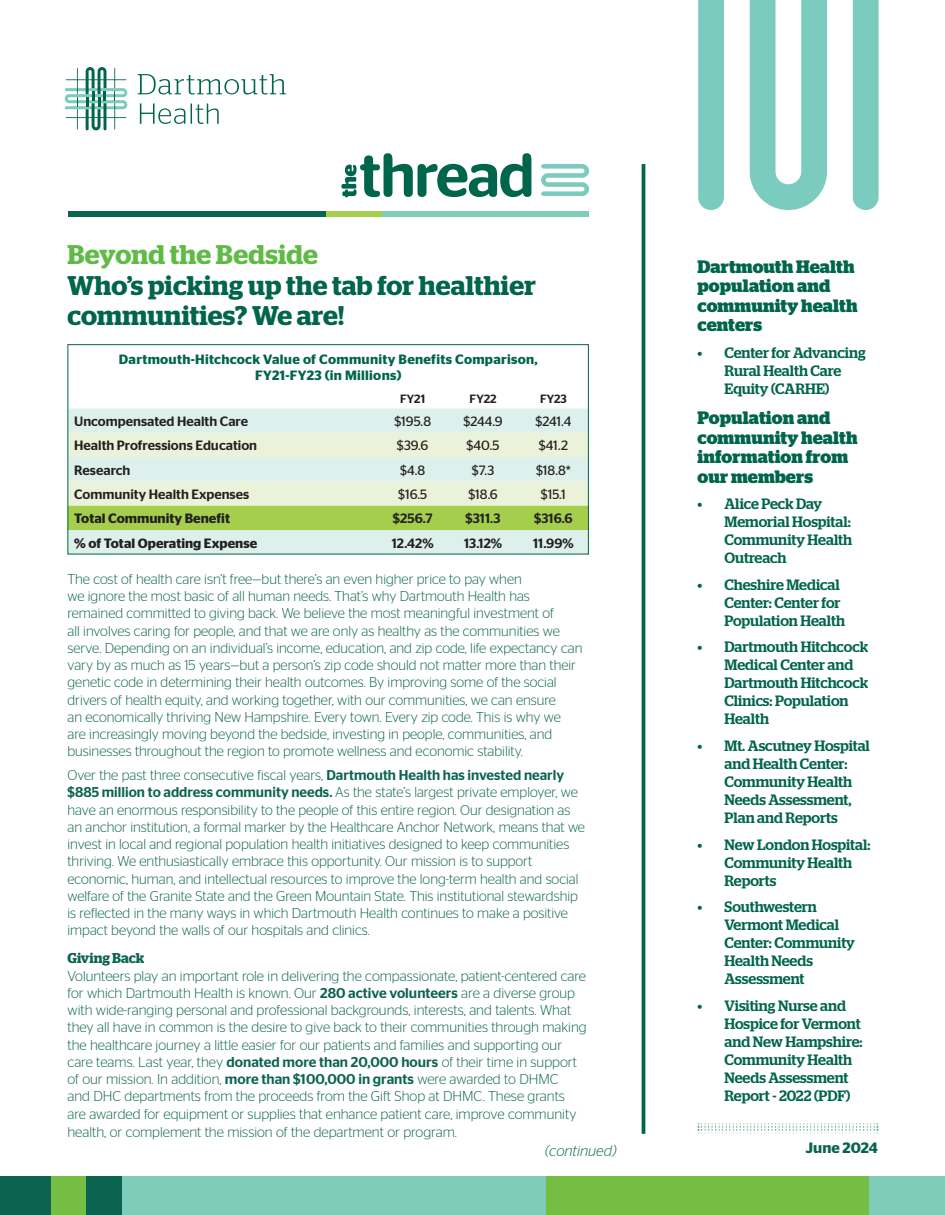
<style>
.page{position:relative;width:945px;height:1215px;background:#fff}
.page>*{position:absolute;margin:0;border:0;box-sizing:border-box;transform-origin:0 0}
.Body{font:600 27px/30.8px "Stag";letter-spacing:.005em;color:#00654b}
.Body-2{font:700 18px/19.5px "Stag";letter-spacing:.005em;color:#00654b}
.t1{font:500 15px/18px "Stag";color:#00654b}
.Body-3{font:italic 300 15px "Stag Sans";color:#0b6450}
.t2{font:600 15px "Stag Sans";color:#0b6450}
.Body-4{font:300 14.25px/17.2px "Stag Sans";color:#0b6450}
.t3{font:500 13.5px "Stag Sans";color:#231f20}
.t4{font:600 13.5px/16.2px "Stag Sans";letter-spacing:.02em;color:#00654b;text-align:center}
.t5{font:13.5px "Stag Sans";color:#231f20}
.t6{font:600 13.5px "Stag Sans";color:#231f20}
.t7{font:500 12px "Stag Sans";color:#231f20}
.s1{color:#60bb46}
.s2{font-weight:500}
.s3{font-family:"Stag";font-weight:600}
</style>
<div class="page">
<div style="left:0;top:1177px;width:123px;height:38px;background:#0b6450"></div>
<div style="left:123px;top:1177px;width:822px;height:38px;background:#7fccb8"></div>
<div style="left:546px;top:1177px;width:322px;height:38px;background:#75bd43"></div>
<div style="left:51px;top:1177px;width:35px;height:38px;background:#75bd43"></div>
<svg style="left:138px;top:74px;width:148px;height:21px"></svg>
<svg style="left:140px;top:103px;width:45px;height:21px"></svg>
<svg style="left:191px;top:103px;width:28px;height:21px"></svg>
<svg style="left:65px;top:67px;width:62px;height:63px"></svg>
<div style="left:68px;top:212px;width:311px;height:5px;background:#0b6450"></div>
<div style="left:379px;top:212px;width:210px;height:5px;background:#7fccb8"></div>
<div style="left:326px;top:212px;width:56px;height:5px;background:#a4ce4c"></div>
<svg style="left:698px;top:0;width:181px;height:210px"></svg>
<hr style="left:642px;top:164px;width:3px;height:970px;background:#00654b">
<svg style="left:541px;top:164px;width:48px;height:32px"></svg>
<svg style="left:341px;top:153px;width:190px;height:44px"></svg>
<svg style="left:698px;top:1123px;width:180px;height:11px"></svg>
<div style="left:70px;top:409px;width:517px;height:143px;background:#ddf0eb"></div>
<svg style="left:70px;top:433px;width:517px;height:97px;background:#d5e9ba"></svg>
<div style="left:68px;top:344px;width:521px;height:210px;border:1px solid #00654b"></div>
<p class="Body" style="left:68px;top:239px;width:470px"><span class="s1">Beyond the Bedside<br></span>Who’s picking up the tab for healthier communities? We are!</p>
<p class="Body-2" style="left:698px;top:257px;width:162px">Dartmouth Health population and community health centers</p>
<p class="t1" style="left:724px;top:343px;width:143px;text-indent:-27px">• Center for Advancing<br>Rural Health Care<br>Equity (CARHE)</p>
<p class="Body-2" style="left:698px;top:408px;width:162px">Population and community health information from our members</p>
<p class="t1" style="left:724px;top:495px;width:129px;text-indent:-27px">• Alice Peck Day<br>Memorial Hospital:<br>Community Health<br>Outreach</p>
<p class="t1" style="left:724px;top:575px;width:122px;text-indent:-27px">• Cheshire Medical<br>Center: Center for<br>Population Health</p>
<p class="t1" style="left:724px;top:638px;width:145px;text-indent:-27px">• Dartmouth Hitchcock<br>Medical Center and<br>Dartmouth Hitchcock<br>Clinics: Population<br>Health</p>
<p class="t1" style="left:724px;top:737px;width:147px;text-indent:-27px">• Mt. Ascutney Hospital and Health Center:<br>Community Health<br>Needs Assessment,<br>Plan and Reports</p>
<p class="t1" style="left:724px;top:835px;width:147px;text-indent:-27px">• New London Hospital:<br>Community Health<br>Reports</p>
<p class="t1" style="left:724px;top:898px;width:132px;text-indent:-27px">• Southwestern<br>Vermont Medical<br>Center: Community<br>Health Needs<br>Assessment</p>
<p class="t1" style="left:724px;top:997px;width:140px;text-indent:-27px">• Visiting Nurse and<br>Hospice for Vermont and New Hampshire:<br>Community Health<br>Needs Assessment<br>Report - 2022 (PDF)</p>
<p class="t4" style="left:119px;top:350px;width:420px">Dartmouth-Hitchcock Value of Community Benefits Comparison,<br>FY21-FY23 (in Millions)</p>
<p class="t7" style="left:400px;top:390px;width:27px">FY21</p>
<p class="t7" style="left:470px;top:390px;width:28px">FY22</p>
<p class="t7" style="left:540px;top:390px;width:28px">FY23</p>
<p class="t3" style="left:74px;top:412px;width:175px">Uncompensated Health Care</p>
<p class="t5" style="left:394px;top:412px;width:38px">$195.8</p>
<p class="t5" style="left:463px;top:412px;width:41px">$244.9</p>
<p class="t5" style="left:535px;top:412px;width:38px">$241.4</p>
<p class="t3" style="left:74px;top:436px;width:184px">Health Profressions Education</p>
<p class="t5" style="left:397px;top:436px;width:33px">$39.6</p>
<p class="t5" style="left:467px;top:436px;width:34px">$40.5</p>
<p class="t5" style="left:539px;top:436px;width:31px">$41.2</p>
<p class="t3" style="left:74px;top:460px;width:58px">Research</p>
<p class="t5" style="left:400px;top:460px;width:27px">$4.8</p>
<p class="t5" style="left:472px;top:460px;width:24px">$7.3</p>
<p class="t5" style="left:536px;top:460px;width:36px">$18.8*</p>
<p class="t3" style="left:74px;top:485px;width:177px">Community Health Expenses</p>
<p class="t5" style="left:398px;top:485px;width:31px">$16.5</p>
<p class="t5" style="left:468px;top:485px;width:31px">$18.6</p>
<p class="t5" style="left:541px;top:485px;width:27px">$15.1</p>
<p class="t6" style="left:74px;top:509px;width:157px">Total Community Benefit</p>
<p class="t3" style="left:393px;top:509px;width:41px">$256.7</p>
<p class="t3" style="left:466px;top:509px;width:37px">$311.3</p>
<p class="t3" style="left:534px;top:509px;width:40px">$316.6</p>
<p class="t6" style="left:74px;top:533px;width:184px">% of Total Operating Expense</p>
<p class="t3" style="left:392px;top:533px;width:43px">12.42%</p>
<p class="t3" style="left:464px;top:533px;width:40px">13.12%</p>
<p class="t3" style="left:533px;top:533px;width:42px">11.99%</p>
<p class="Body-4" style="left:68px;top:569px;width:516px">The cost of health care isn’t free—but there’s an even higher price to pay when<br>we ignore the most basic of all human needs. That’s why Dartmouth Health has remained committed to giving back. We believe the most meaningful investment of<br>all involves caring for people, and that we are only as healthy as the communities we serve. Depending on an individual’s income, education, and zip code, life expectancy can vary by as much as 15 years—but a person’s zip code should not matter more than their genetic code in determining their health outcomes. By improving some of the social drivers of health equity, and working together, with our communities, we can ensure<br>an economically thriving New Hampshire. Every town. Every zip code. This is why we are increasingly moving beyond the bedside, investing in people, communities, and businesses throughout the region to promote wellness and economic stability.</p>
<p class="Body-4" style="left:68px;top:765px;width:519px">Over the past three consecutive fiscal years, <span class="s2">Dartmouth Health has invested nearly $885 million to address community needs.</span> As the state’s largest private employer, we have an enormous responsibility to the people of this entire region. Our designation as an anchor institution, a formal marker by the Healthcare Anchor Network, means that we invest in local and regional population health initiatives designed to keep communities thriving. We enthusiastically embrace this opportunity. Our mission is to support economic, human, and intellectual resources to improve the long-term health and social welfare of the Granite State and the Green Mountain State. This institutional stewardship is reflected in the many ways in which Dartmouth Health continues to make a positive impact beyond the walls of our hospitals and clinics.</p>
<p class="Body-4" style="left:68px;top:949px;width:521px"><span class="s3">Giving Back<br></span>Volunteers play an important role in delivering the compassionate, patient-centered care for which Dartmouth Health is known. Our <span class="s2">280 active volunteers</span> are a diverse group with wide-ranging personal and professional backgrounds, interests, and talents. What they all have in common is the desire to give back to their communities through making the healthcare journey a little easier for our patients and families and supporting our care teams. Last year, they <span class="s2">donated more than 20,000 hours</span> of their time in support of our mission. In addition, <span class="s2">more than $100,000 in grants</span> were awarded to DHMC<br>and DHC departments from the proceeds from the Gift Shop at DHMC. These grants are awarded for equipment or supplies that enhance patient care, improve community health, or complement the mission of the department or program.</p>
<p class="Body-3" style="left:545px;top:1141px;width:73px">(continued)</p>
<p class="t2" style="left:806px;top:1137px;width:74px">June 2024</p>
</div>
